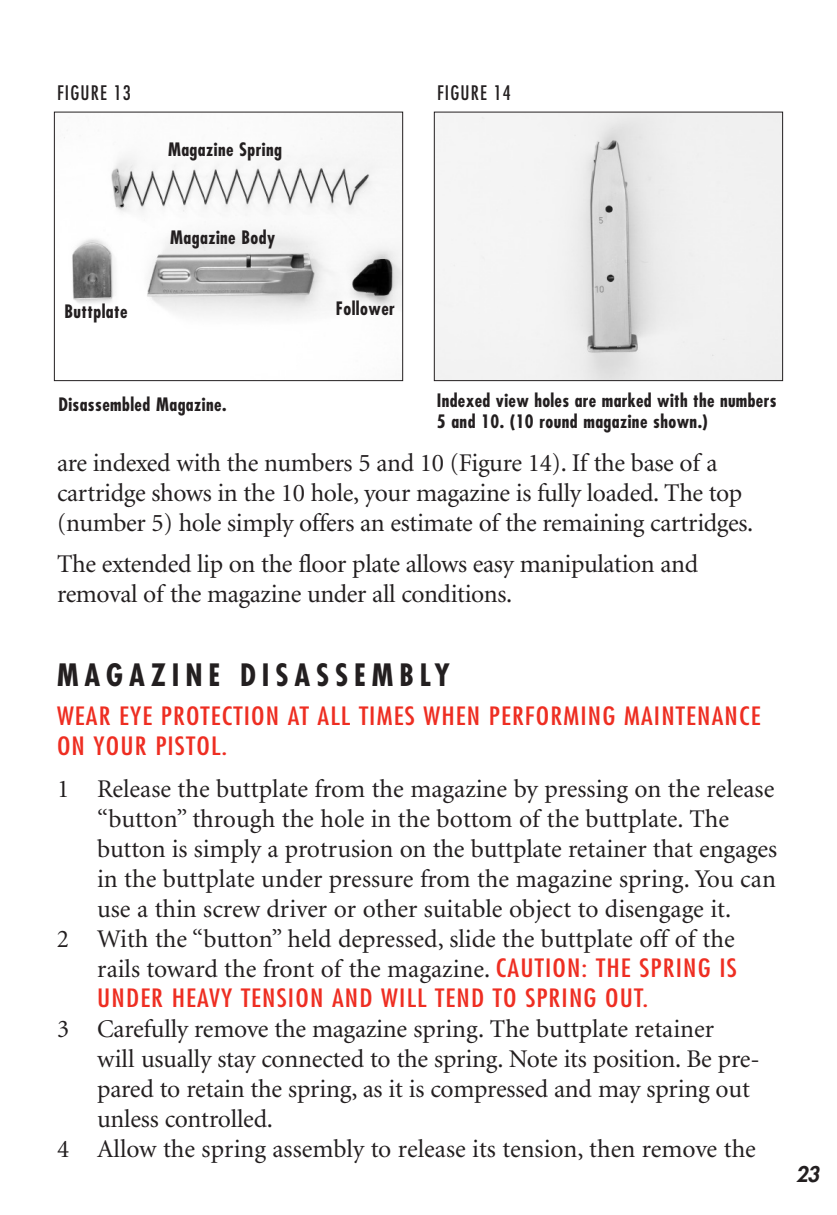
<style>
.page{position:relative;width:837px;height:1215px;background:#fff}
.page>*{position:absolute;margin:0;border:0;box-sizing:border-box;transform-origin:0 0}
.t1{font:700 condensed 30px "Futura";letter-spacing:.195em;color:#231f20}
.t2{font:25.5px/30px "Minion";letter-spacing:-.01em;color:#231f20}
.t3{font:condensed 24.6px/30.6px "Futura";letter-spacing:.04em;color:#ee2e22;scale:1.15 1}
.t4{font:italic 800 21px "Futura";color:#231f20}
.t5{font:condensed 19.5px "Futura";letter-spacing:.06em;color:#231f20}
.t6{font:700 condensed 18px/21px "Futura";letter-spacing:.025em;color:#231f20}
.s1{font-family:"Futura";font-stretch:condensed;font-size:24.6px;color:#ee2e22}
</style>
<div class="page">
<img style="left:436px;top:114px;width:345px;height:265px">
<div style="left:434px;top:112px;width:349px;height:269px;border:1px solid #231f20"></div>
<img style="left:64px;top:116px;width:337px;height:200px">
<div style="left:54px;top:112px;width:349px;height:269px;border:1px solid #231f20"></div>
<p class="t5" style="left:57px;top:84px;width:75px">FIGURE 13</p>
<p class="t6" style="left:168px;top:140px;width:116px">Magazine Spring</p>
<p class="t5" style="left:437px;top:84px;width:75px">FIGURE 14</p>
<p class="t6" style="left:170px;top:229px;width:106px">Magazine Body</p>
<p class="t6" style="left:64px;top:303px;width:65px">Buttplate</p>
<p class="t6" style="left:336px;top:300px;width:60px">Follower</p>
<p class="t6" style="left:58px;top:395px;width:170px">Disassembled Magazine.</p>
<p class="t6" style="left:437px;top:391px;width:341px">Indexed view holes are marked with the numbers<br>5 and 10. (10 round magazine shown.)</p>
<p class="t2" style="left:57px;top:450px;width:698px">are indexed with the numbers 5 and 10 (Figure 14). If the base of a cartridge shows in the 10 hole, your magazine is fully loaded. The top (number 5) hole simply offers an estimate of the remaining cartridges.</p>
<p class="t2" style="left:57px;top:551px;width:643px">The extended lip on the floor plate allows easy manipulation and removal of the magazine under all conditions.</p>
<p class="t1" style="left:57px;top:661px;width:394px">MAGAZINE DISASSEMBLY</p>
<p class="t3" style="left:57px;top:702px;width:613px">WEAR EYE PROTECTION AT ALL TIMES WHEN PERFORMING MAINTENANCE<br>ON YOUR PISTOL.</p>
<p class="t2" style="left:57px;top:776px;width:719px">1 Release the buttplate from the magazine by pressing on the release</p>
<p class="t2" style="left:97px;top:806px;width:634px">“button” through the hole in the bottom of the buttplate. The</p>
<p class="t2" style="left:97px;top:836px;width:682px">button is simply a protrusion on the buttplate retainer that engages</p>
<p class="t2" style="left:97px;top:866px;width:680px">in the buttplate under pressure from the magazine spring. You can</p>
<p class="t2" style="left:97px;top:896px;width:636px">use a thin screw driver or other suitable object to disengage it.</p>
<p class="t2" style="left:57px;top:926px;width:679px">2 With the “button” held depressed, slide the buttplate off of the</p>
<p class="t2" style="left:97px;top:956px;width:641px">rails toward the front of the magazine. <span class="s1">CAUTION: THE SPRING IS</span></p>
<p class="t3" style="left:97px;top:984px;width:481px">UNDER HEAVY TENSION AND WILL TEND TO SPRING OUT.</p>
<p class="t2" style="left:57px;top:1016px;width:659px">3 Carefully remove the magazine spring. The buttplate retainer</p>
<p class="t2" style="left:97px;top:1046px;width:664px">will usually stay connected to the spring. Note its position. Be pre-</p>
<p class="t2" style="left:97px;top:1076px;width:654px">pared to retain the spring, as it is compressed and may spring out</p>
<p class="t2" style="left:97px;top:1106px;width:177px">unless controlled.</p>
<p class="t2" style="left:57px;top:1136px;width:700px">4 Allow the spring assembly to release its tension, then remove the</p>
<p class="t4" style="left:796px;top:1164px;width:25px">23</p>
</div>
